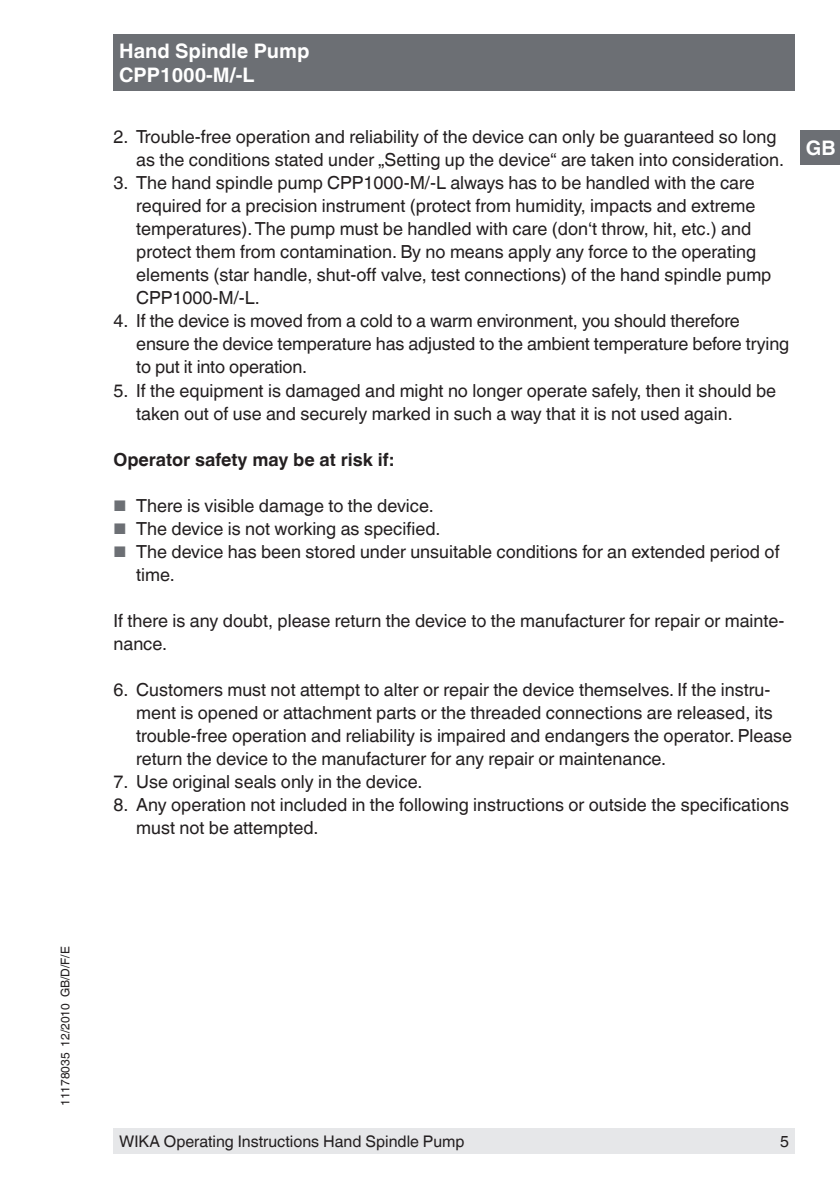
<style>
.page{position:relative;width:840px;height:1191px;background:#fff}
.page>*{position:absolute;margin:0;border:0;box-sizing:border-box;transform-origin:0 0}
.t1{font:700 20px/24px "Helvetica World";color:#fff}
.t2{font:18px/23px "Helvetica World";color:#231f20}
.t3{font:700 18px "Helvetica World";color:#231f20}
.t4{font:16px "Helvetica World";color:#231f20}
.t5{font:12px "Helvetica World";color:#231f20}
.s1{font-size:15.4px;color:#6c6f74}
</style>
<div class="page">
<div style="left:113px;top:1128px;width:681px;height:26px;background:#e6e7e9"></div>
<div style="left:113px;top:34px;width:681px;height:57px;background:#6c6f74"></div>
<div style="left:799px;top:130px;width:40px;height:34px;background:#6c6f74"></div>
<p class="t5" style="left:61px;top:1106px;width:161px;rotate:-90deg">11178035 12/2010 GB/D/F/E</p>
<p class="t1" style="left:119px;top:40px;width:192px">Hand Spindle Pump<br>CPP1000-M/-L</p>
<p class="t2" style="left:136px;top:127px;width:649px;text-indent:-23px">2. Trouble-free operation and reliability of the device can only be guaranteed so long as the conditions stated under „Setting up the device“ are taken into consideration.</p>
<p class="t2" style="left:136px;top:173px;width:636px;text-indent:-23px">3. The hand spindle pump CPP1000-M/-L always has to be handled with the care required for a precision instrument (protect from humidity, impacts and extreme temperatures). The pump must be handled with care (don‘t throw, hit, etc.) and protect them from contamination. By no means apply any force to the operating elements (star handle, shut-off valve, test connections) of the hand spindle pump CPP1000-M/-L.</p>
<p class="t2" style="left:136px;top:311px;width:654px;text-indent:-23px">4. If the device is moved from a cold to a warm environment, you should therefore ensure the device temperature has adjusted to the ambient temperature before trying to put it into operation.</p>
<p class="t2" style="left:136px;top:380px;width:641px;text-indent:-23px">5. If the equipment is damaged and might no longer operate safely, then it should be taken out of use and securely marked in such a way that it is not used again.</p>
<p class="t3" style="left:113px;top:452px;width:282px">Operator safety may be at risk if:</p>
<p class="t2" style="left:113px;top:495px;width:322px"><span class="s1">■</span> There is visible damage to the device.</p>
<p class="t2" style="left:113px;top:517px;width:328px"><span class="s1">■</span> The device is not working as specified.</p>
<p class="t2" style="left:136px;top:541px;width:644px;text-indent:-23px"><span class="s1">■</span> The device has been stored under unsuitable conditions for an extended period of time.</p>
<p class="t2" style="left:113px;top:610px;width:672px">If there is any doubt, please return the device to the manufacturer for repair or mainte&shy;nance.</p>
<p class="t2" style="left:136px;top:679px;width:657px;text-indent:-23px">6. Customers must not attempt to alter or repair the device themselves. If the instru&shy;ment is opened or attachment parts or the threaded connections are released, its trouble-free operation and reliability is impaired and endangers the operator. Please return the device to the manufacturer for any repair or maintenance.</p>
<p class="t2" style="left:113px;top:771px;width:310px">7. Use original seals only in the device.</p>
<p class="t2" style="left:136px;top:793px;width:654px;text-indent:-23px">8. Any operation not included in the following instructions or outside the specifications must not be attempted.</p>
<p class="t1" style="left:805px;top:137px;width:31px">GB</p>
<p class="t4" style="left:119px;top:1135px;width:346px">WIKA Operating Instructions Hand Spindle Pump</p>
<p class="t4" style="left:779px;top:1135px;width:10px">5</p>
</div>
